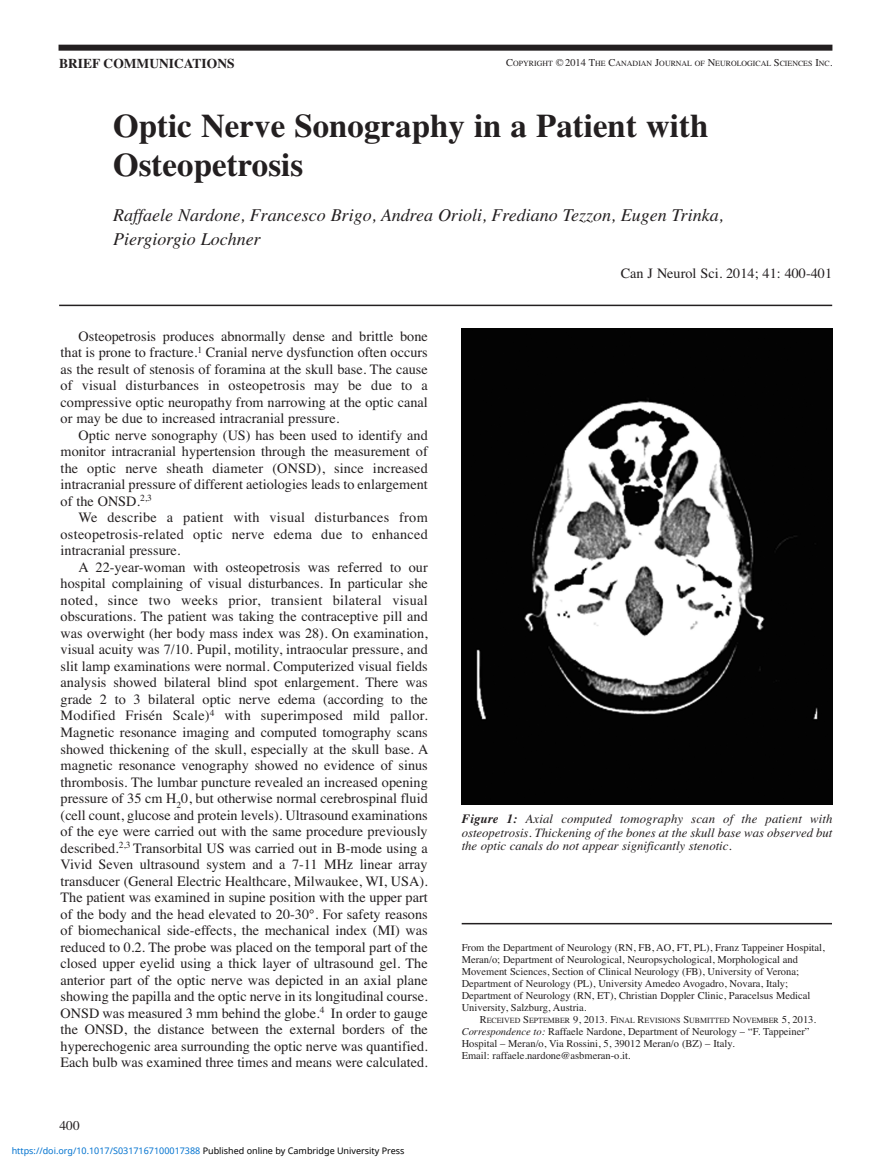
<style>
.page{position:relative;width:891px;height:1175px;background:#fff}
.page>*{position:absolute;margin:0;border:0;box-sizing:border-box;transform-origin:0 0}
.t1{font:700 33px/39px "Times";color:#231f20}
.t2{font:italic 18px/24px "Times";color:#231f20}
.t3{font:14.25px/16.5px "Times";color:#231f20;text-align:justify}
.t4{font:700 13.5px "Times";color:#231f20}
.t5{font:13.5px "Times";color:#231f20}
.t6{font:italic 12.75px/13.5px "Times";color:#231f20;text-align:justify}
.t7{font:10.5px/12px "Times";color:#231f20}
.t8{font:9px "Noto Sans";color:#0172cf}
.t9{font:7.8px "Times";color:#231f20}
.s1{font-size:10.5px}
.s2{color:#000}
.s3{font-weight:700}
.s4{font-style:italic}
</style>
<div class="page">
<hr style="left:59px;top:305px;width:773px;height:1px;background:#231f20">
<div style="left:59px;top:45px;width:773px;height:6px;background:#231f20"></div>
<img style="left:462px;top:328px;width:370px;height:477px">
<hr style="left:462px;top:923px;width:370px;height:1px;background:#231f20">
<p class="t4" style="left:59px;top:55px;width:177px">BRIEF COMMUNICATIONS</p>
<p class="t9" style="left:506px;top:59px;width:328px"><span class="s1">C</span>OPYRIGHT <span class="s1">©2014 T</span>HE <span class="s1">C</span>ANADIAN <span class="s1">J</span>OURNAL OF <span class="s1">N</span>EUROLOGICAL <span class="s1">S</span>CIENCES <span class="s1">I</span>NC<span class="s1">.</span></p>
<h1 class="t1" style="left:113px;top:106px;width:597px">Optic Nerve Sonography in a Patient with<br>Osteopetrosis</h1>
<p class="t2" style="left:113px;top:202px;width:612px">Raffaele Nardone, Francesco Brigo, Andrea Orioli, Frediano Tezzon, Eugen Trinka,<br>Piergiorgio Lochner</p>
<p class="t3" style="left:621px;top:264px;width:213px">Can J Neurol Sci. 2014; 41: 400-401</p>
<p class="t3" style="left:61px;top:328px;width:369px;text-indent:18px">Osteopetrosis produces abnormally dense and brittle bone that is prone to fracture.<sup>1</sup> Cranial nerve dysfunction often occurs as the result of stenosis of foramina at the skull base. The cause of visual disturbances in osteopetrosis may be due to a compressive optic neuropathy from narrowing at the optic canal or may be due to increased intracranial pressure.</p>
<p class="t3" style="left:61px;top:427px;width:369px;text-indent:18px">Optic nerve sonography (US) has been used to identify and monitor intracranial hypertension through the measurement of the optic nerve sheath diameter (ONSD), since increased intracranial pressure of different aetiologies leads to enlargement of the ONSD.<sup>2,3</sup></p>
<p class="t3" style="left:61px;top:509px;width:369px;text-indent:18px">We describe a patient with visual disturbances from osteopetrosis-related optic nerve edema due to enhanced intracranial pressure.</p>
<p class="t3" style="left:60px;top:559px;width:370px;text-indent:18px">A 22-year-woman with osteopetrosis was referred to our hospital complaining of visual disturbances. In particular she noted, since two weeks prior, transient bilateral visual obscurations. The patient was taking the contraceptive pill and was overwight (her body mass index was 28). On examination, visual acuity was 7/10. Pupil, motility, intraocular pressure, and slit lamp examinations were normal. Computerized visual fields analysis showed bilateral blind spot enlargement. There was grade 2 to 3 bilateral optic nerve edema (according to the Modified Frisén Scale)<sup>4</sup> with superimposed mild pallor.<br>Magnetic resonance imaging and computed tomography scans showed thickening of the skull, especially at the skull base. A magnetic resonance venography showed no evidence of sinus thrombosis. The lumbar puncture revealed an increased opening pressure of 35 cm H<sub>2</sub>0, but otherwise normal cerebrospinal fluid (cell count, glucose and protein levels). Ultrasound examinations of the eye were carried out with the same procedure previously described.<sup>2,3</sup> Transorbital US was carried out in B-mode using a Vivid Seven ultrasound system and a 7-11 MHz linear array transducer (General Electric Healthcare, Milwaukee, WI, USA).<br>The patient was examined in supine position with the upper part of the body and the head elevated to 20-30°. For safety reasons of biomechanical side-effects, the mechanical index (MI) was reduced to 0.2. The probe was placed on the temporal part of the closed upper eyelid using a thick layer of ultrasound gel. The anterior part of the optic nerve was depicted in an axial plane showing the papilla and the optic nerve in its longitudinal course.<br>ONSD was measured 3 mm behind the globe.<sup>4</sup> In order to gauge the ONSD, the distance between the external borders of the hyperechogenic area surrounding the optic nerve was quantified.<br>Each bulb was examined three times and means were calculated.</p>
<p class="t5" style="left:60px;top:1117px;width:22px">400</p>
<p class="t8" style="left:12px;top:1143px;width:394px">https://doi.org/10.1017/S0317167100017388 <span class="s2">Published online by Cambridge University Press</span></p>
<p class="t6" style="left:462px;top:812px;width:372px"><span class="s3">Figure 1:</span> Axial computed tomography scan of the patient with osteopetrosis. Thickening of the bones at the skull base was observed but the optic canals do not appear significantly stenotic.</p>
<p class="t7" style="left:462px;top:941px;width:365px">From the Department of Neurology (RN, FB, AO, FT, PL), Franz Tappeiner Hospital, Meran/o; Department of Neurological, Neuropsychological, Morphological and Movement Sciences, Section of Clinical Neurology (FB), University of Verona; Department of Neurology (PL), University Amedeo Avogadro, Novara, Italy; Department of Neurology (RN, ET), Christian Doppler Clinic, Paracelsus Medical University, Salzburg, Austria.</p>
<p class="t9" style="left:480px;top:1016px;width:338px"><span class="s1">R</span>ECEIVED <span class="s1">S</span>EPTEMBER <span class="s1">9, 2013. F</span>INAL <span class="s1">R</span>EVISIONS <span class="s1">S</span>UBMITTED <span class="s1">N</span>OVEMBER <span class="s1">5, 2013.</span></p>
<p class="t7" style="left:462px;top:1025px;width:349px"><span class="s4">Correspondence to:</span> Raffaele Nardone, Department of Neurology – “F. Tappeiner”<br>Hospital – Meran/o, Via Rossini, 5, 39012 Meran/o (BZ) – Italy.<br>Email: raffaele.nardone@asbmeran-o.it.</p>
</div>
